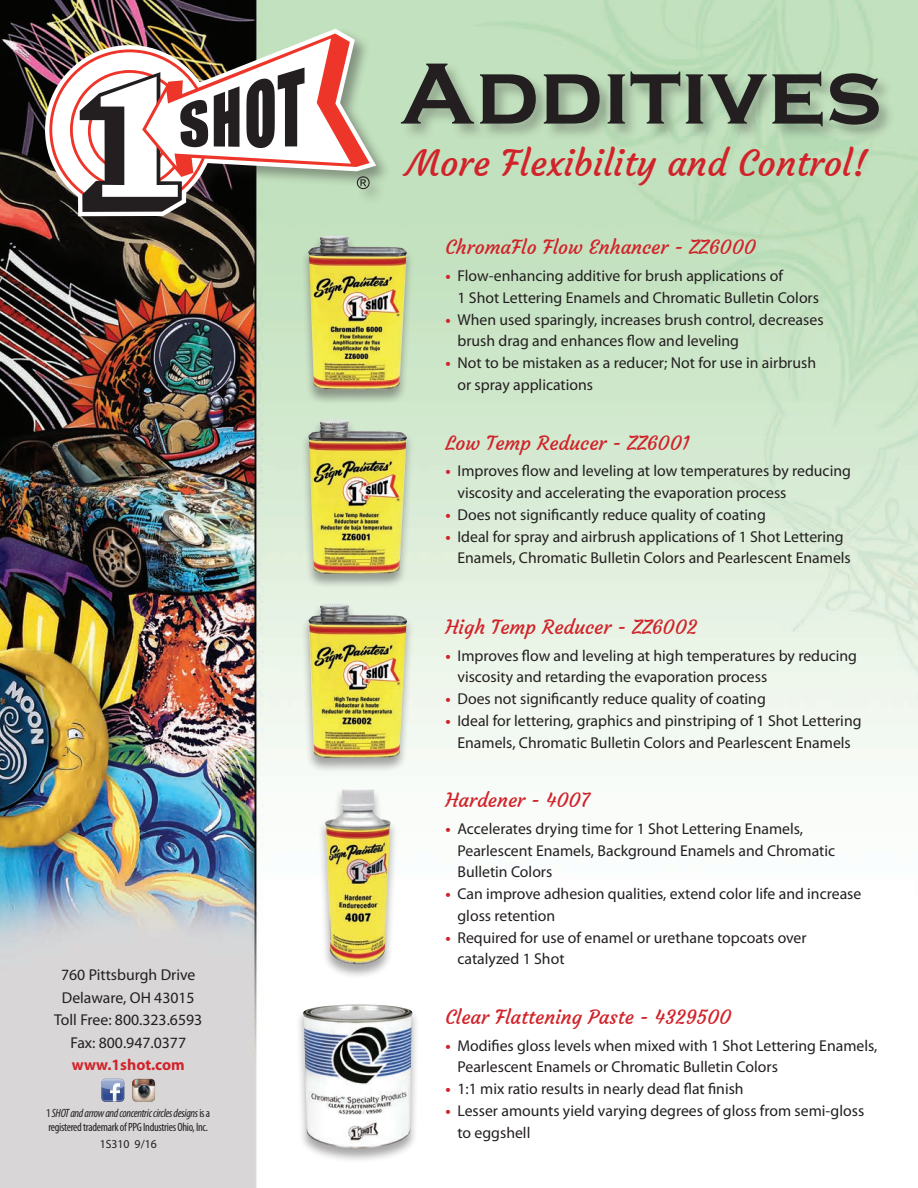
<style>
.page{position:relative;width:918px;height:1188px;background:#fff}
.page>*{position:absolute;margin:0;border:0;box-sizing:border-box;transform-origin:0 0}
.t1{font:700 90px "Copperplate Gothic";letter-spacing:.005em;color:#231f20}
.t2{font:36px "Courgette";color:#d1232a}
.t3{font:19.5px "Courgette";color:#d1232a}
.t4{font:15.75px/21.8px "Myriad Pro";color:#231f20}
.t5{font:condensed 12px/14.4px "Myriad Pro";letter-spacing:-.025em;color:#231f20}
.t6{font:12px "Myriad Pro";color:#231f20}
.s1{font-weight:700;color:#d1232a}
.s2{font-style:italic}
</style>
<div class="page">
<img style="left:0;top:0;width:918px;height:1188px">
<div style="left:399px;top:61px;width:497px;height:81px;background:#231f20;opacity:.3"></div>
<div style="left:43px;top:28px;width:349px;height:205px;background:#231f20;opacity:.4"></div>
<img style="left:45px;top:29px;width:331px;height:187px">
<svg style="left:49px;top:34px;width:321px;height:178px"></svg>
<div style="left:300px;top:234px;width:115px;height:171px;background:#231f20;opacity:.4"></div>
<img style="left:308px;top:235px;width:99px;height:155px">
<div style="left:300px;top:418px;width:115px;height:171px;background:#231f20;opacity:.4"></div>
<img style="left:308px;top:420px;width:99px;height:154px">
<div style="left:300px;top:602px;width:115px;height:171px;background:#231f20;opacity:.4"></div>
<img style="left:308px;top:604px;width:99px;height:154px">
<div style="left:317px;top:787px;width:81px;height:192px;background:#231f20;opacity:.4"></div>
<img style="left:325px;top:788px;width:66px;height:177px">
<div style="left:295px;top:1003px;width:125px;height:160px;background:#231f20;opacity:.4"></div>
<img style="left:303px;top:1004px;width:110px;height:145px">
<svg style="left:101px;top:1079px;width:23px;height:23px"></svg>
<img style="left:132px;top:1079px;width:23px;height:23px">
<p class="t4" style="left:54px;top:964px;width:150px;line-height:22.5px;text-align:center">760 Pittsburgh Drive<br>Delaware, OH 43015<br>Toll Free: 800.323.6593<br>Fax: 800.947.0377 <span class="s1">www.1shot.com</span></p>
<p class="t5" style="left:46px;top:1106px;width:165px">1 <span class="s2">SHOT and arrow and concentric circles designs</span> is a registered trademark of PPG Industries Ohio, Inc.</p>
<p class="t6" style="left:100px;top:1137px;width:59px">1S310 9/16</p>
<p class="t1" style="left:401px;top:44px;width:483px">Additives</p>
<p class="t2" style="left:406px;top:140px;width:462px">More Flexibility and Control!</p>
<p class="t3" style="left:446px;top:235px;width:312px">ChromaFlo Flow Enhancer - ZZ6000</p>
<p class="t4" style="left:458px;top:265px;width:363px;text-indent:-12px"><span class="s1">•</span> Flow-enhancing additive for brush applications of<br>1 Shot Lettering Enamels and Chromatic Bulletin Colors</p>
<p class="t4" style="left:458px;top:309px;width:368px;text-indent:-12px"><span class="s1">•</span> When used sparingly, increases brush control, decreases brush drag and enhances flow and leveling</p>
<p class="t4" style="left:458px;top:352px;width:360px;text-indent:-12px"><span class="s1">•</span> Not to be mistaken as a reducer; Not for use in airbrush or spray applications</p>
<p class="t3" style="left:446px;top:430px;width:246px">Low Temp Reducer - ZZ6001</p>
<p class="t4" style="left:458px;top:460px;width:395px;text-indent:-12px"><span class="s1">•</span> Improves flow and leveling at low temperatures by reducing viscosity and accelerating the evaporation process</p>
<p class="t4" style="left:446px;top:504px;width:322px"><span class="s1">•</span> Does not significantly reduce quality of coating</p>
<p class="t4" style="left:458px;top:526px;width:395px;text-indent:-12px"><span class="s1">•</span> Ideal for spray and airbrush applications of 1 Shot Lettering<br>Enamels, Chromatic Bulletin Colors and Pearlescent Enamels</p>
<p class="t3" style="left:446px;top:615px;width:253px">High Temp Reducer - ZZ6002</p>
<p class="t4" style="left:458px;top:645px;width:401px;text-indent:-12px"><span class="s1">•</span> Improves flow and leveling at high temperatures by reducing viscosity and retarding the evaporation process</p>
<p class="t4" style="left:446px;top:688px;width:322px"><span class="s1">•</span> Does not significantly reduce quality of coating</p>
<p class="t4" style="left:446px;top:710px;width:418px;text-align:center"><span class="s1">•</span> Ideal for lettering, graphics and pinstriping of 1 Shot Lettering<br>Enamels, Chromatic Bulletin Colors and Pearlescent Enamels</p>
<p class="t3" style="left:446px;top:788px;width:146px">Hardener - 4007</p>
<p class="t4" style="left:458px;top:818px;width:379px;text-indent:-12px"><span class="s1">•</span> Accelerates drying time for 1 Shot Lettering Enamels,<br>Pearlescent Enamels, Background Enamels and Chromatic<br>Bulletin Colors</p>
<p class="t4" style="left:458px;top:883px;width:405px;text-indent:-12px"><span class="s1">•</span> Can improve adhesion qualities, extend color life and increase gloss retention</p>
<p class="t4" style="left:458px;top:927px;width:351px;text-indent:-12px"><span class="s1">•</span> Required for use of enamel or urethane topcoats over catalyzed 1 Shot</p>
<p class="t3" style="left:446px;top:1005px;width:287px">Clear Flattening Paste - 4329500</p>
<p class="t4" style="left:458px;top:1035px;width:421px;text-indent:-12px"><span class="s1">•</span> Modifies gloss levels when mixed with 1 Shot Lettering Enamels,<br>Pearlescent Enamels or Chromatic Bulletin Colors</p>
<p class="t4" style="left:446px;top:1078px;width:300px"><span class="s1">•</span> 1:1 mix ratio results in nearly dead flat finish</p>
<p class="t4" style="left:458px;top:1100px;width:408px;text-indent:-12px"><span class="s1">•</span> Lesser amounts yield varying degrees of gloss from semi-gloss to eggshell</p>
</div>
